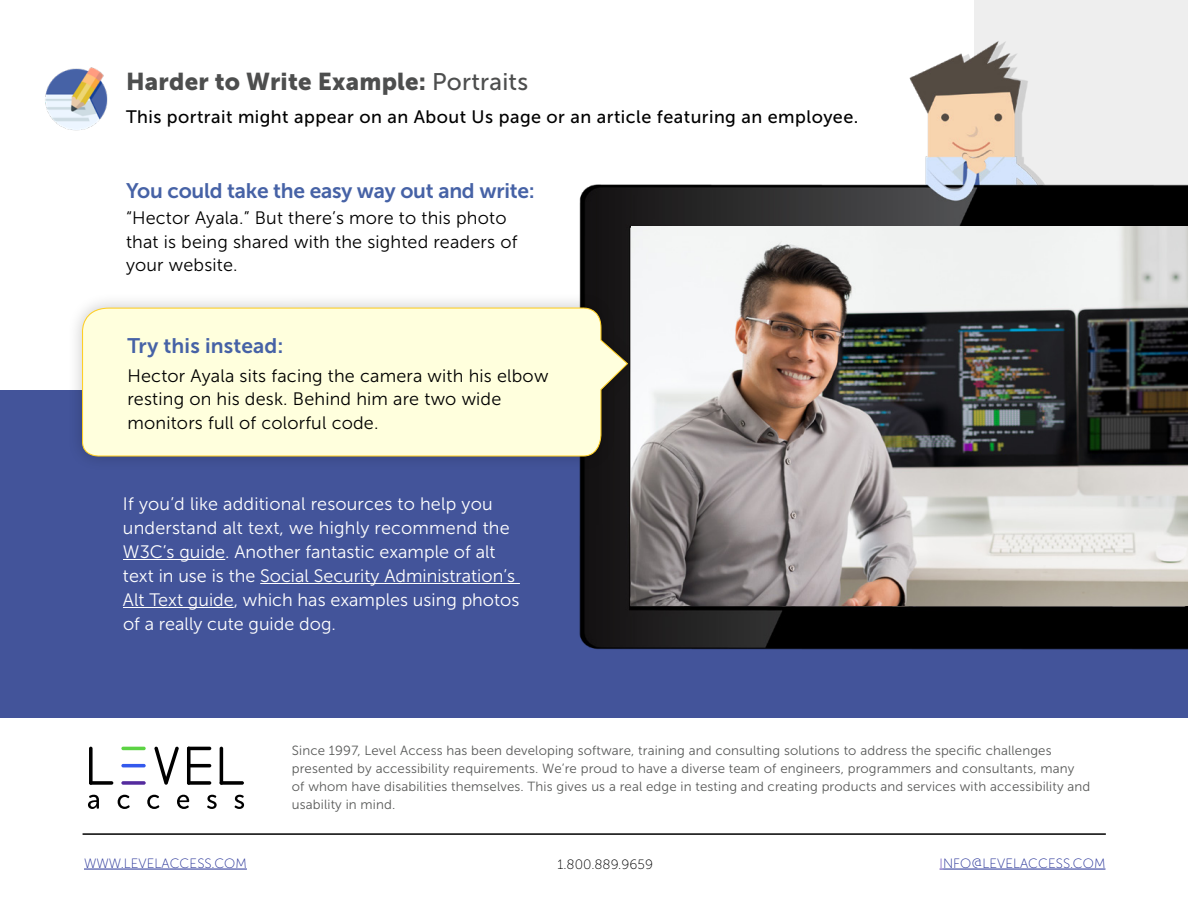
<style>
.page{position:relative;width:1188px;height:918px;background:#fff}
.page>*{position:absolute;margin:0;border:0;box-sizing:border-box;transform-origin:0 0}
.t1{font:24.3px "Museo Sans 900";letter-spacing:.01em;color:#4d4e4e}
.t2{font:21px "Museo Sans 700";letter-spacing:-.01em;color:#4662a6}
.t3{font:18px/24px "Museo Sans 300";color:#fff}
.t4{font:18px/23.2px "Museo Sans 300";letter-spacing:.01em;color:#000}
.t5{font:18px "Museo Sans 500";letter-spacing:.025em;color:#000}
.t6{font:13.5px "Museo Sans 100";letter-spacing:.005em;color:#243096}
.t7{font:13.5px "Museo Sans 100";letter-spacing:.005em;color:#000}
.t8{font:13.35px/18px "Museo Sans 300";letter-spacing:.01em;color:#595a59}
.s1{font-family:"Museo Sans 500";font-size:24px}
.s2{color:#fffefd}
.s3{color:#573bb2}
</style>
<div class="page">
<div style="left:974px;top:0;width:214px;height:401px;background:#eee"></div>
<div style="left:0;top:391px;width:1188px;height:327px;background:#43549a"></div>
<img style="left:579px;top:41px;width:609px;height:609px">
<img style="left:45px;top:67px;width:63px;height:64px">
<div style="left:67px;top:292px;width:574px;height:180px;background:#000;opacity:.21"></div>
<svg style="left:81px;top:307px;width:548px;height:150px"></svg>
<hr style="left:83px;top:833px;width:1023px;height:2px;background:#000">
<hr style="left:84px;top:869px;width:163px;height:1px;background:#243096">
<hr style="left:943px;top:869px;width:162px;height:1px;background:#243096">
<hr style="left:123px;top:559px;width:102px;height:1px;background:#fff">
<hr style="left:260px;top:583px;width:260px;height:1px;background:#fffefd">
<hr style="left:123px;top:607px;width:111px;height:1px;background:#fffefd">
<img style="left:631px;top:226px;width:557px;height:380px">
<svg style="left:89px;top:747px;width:4px;height:38px"></svg>
<svg style="left:89px;top:781px;width:24px;height:4px"></svg>
<svg style="left:154px;top:746px;width:25px;height:39px"></svg>
<hr style="left:220px;top:747px;width:3px;height:38px;background:#000;border-radius:2px">
<svg style="left:187px;top:747px;width:4px;height:38px"></svg>
<svg style="left:220px;top:781px;width:24px;height:4px"></svg>
<svg style="left:121px;top:781px;width:25px;height:4px"></svg>
<hr style="left:121px;top:764px;width:25px;height:3px;background:#3359ed;border-radius:2px">
<hr style="left:121px;top:747px;width:25px;height:3px;background:#5cd344;border-radius:2px">
<svg style="left:187px;top:781px;width:24px;height:4px"></svg>
<hr style="left:187px;top:764px;width:24px;height:3px;background:#000;border-radius:2px">
<hr style="left:187px;top:747px;width:24px;height:3px;background:#000;border-radius:2px">
<svg style="left:88px;top:795px;width:11px;height:14px"></svg>
<svg style="left:118px;top:795px;width:12px;height:14px"></svg>
<svg style="left:147px;top:795px;width:12px;height:14px"></svg>
<svg style="left:177px;top:795px;width:12px;height:14px"></svg>
<svg style="left:207px;top:795px;width:10px;height:14px"></svg>
<svg style="left:234px;top:795px;width:10px;height:14px"></svg>
<h1 class="t1" style="left:126px;top:68px;width:404px">Harder to Write Example: <span class="s1">Portraits</span></h1>
<h3 class="t5" style="left:126px;top:107px;width:734px">This portrait might appear on an About Us page or an article featuring an employee.</h3>
<h2 class="t2" style="left:126px;top:179px;width:410px">You could take the easy way out and write:</h2>
<h3 class="t4" style="left:126px;top:207px;width:393px">“Hector Ayala.” But there’s more to this photo that is being shared with the sighted readers of your website.</h3>
<h2 class="t2" style="left:128px;top:334px;width:158px">Try this instead:</h2>
<h3 class="t4" style="left:127px;top:365px;width:422px">Hector Ayala sits facing the camera with his elbow resting on his desk. Behind him are two wide monitors full of colorful code.</h3>
<p class="t3" style="left:123px;top:492px;width:398px">If you’d like additional resources to help you understand alt text, we highly recommend the W3C’s guide. Another fantastic example of alt text in use is the <span class="s2">Social Security Administration’s Alt Text guide</span>, which has examples using photos of a really cute guide dog.</p>
<p class="t8" style="left:292px;top:741px;width:800px">Since 1997, Level Access has been developing software, training and consulting solutions to address the specific challenges presented by accessibility requirements. We’re proud to have a diverse team of engineers, programmers and consultants, many of whom have disabilities themselves. This gives us a real edge in testing and creating products and services with accessibility and usability in mind.</p>
<p class="t6" style="left:84px;top:856px;width:164px">WWW.LEVELACCESS.COM</p>
<p class="t7" style="left:558px;top:857px;width:97px">1.800.889.9659</p>
<p class="t6" style="left:940px;top:856px;width:167px"><span class="s3">I</span>NFO@LEVELACCESS.COM</p>
</div>
